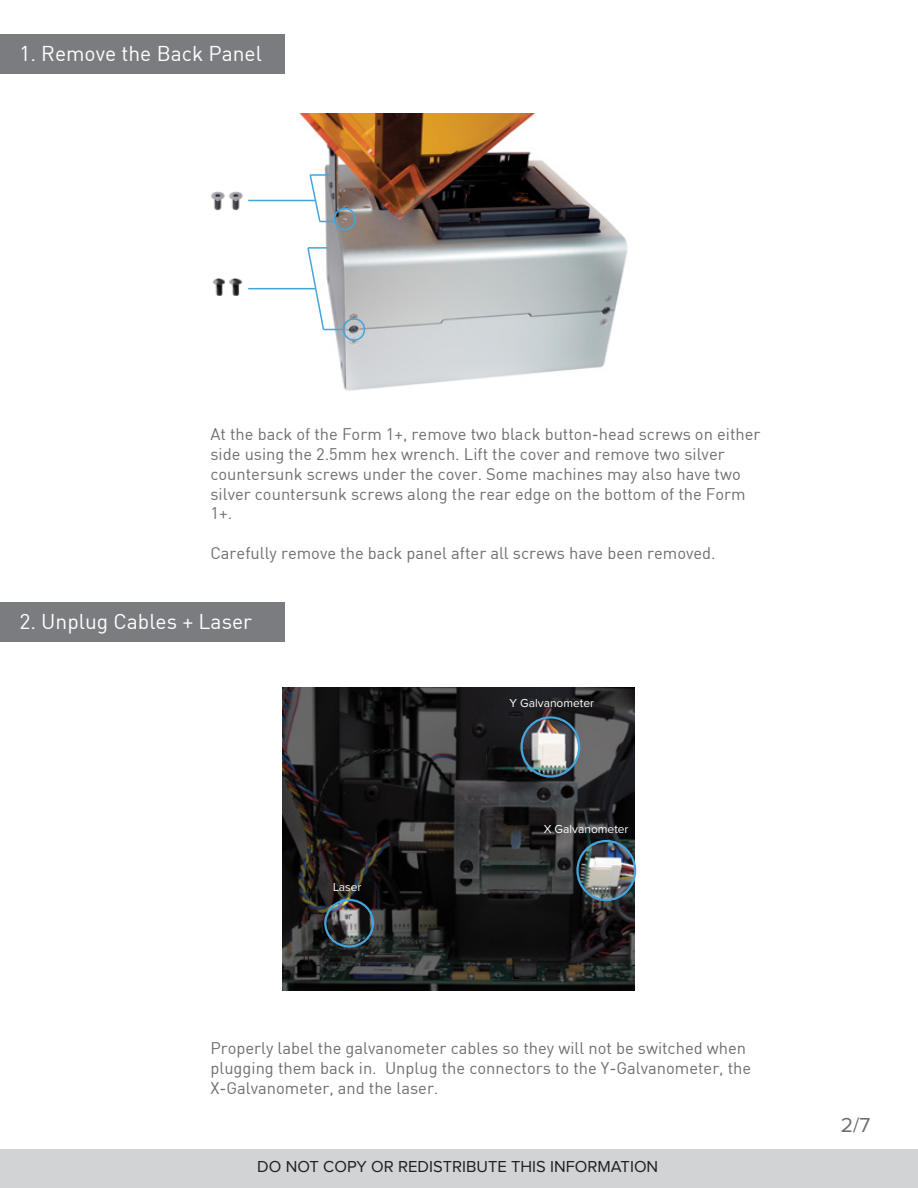
<style>
.page{position:relative;width:918px;height:1188px;background:#fff}
.page>*{position:absolute;margin:0;border:0;box-sizing:border-box;transform-origin:0 0}
.t1{font:21px "DIN";color:#fff}
.t2{font:21px "Proxima Nova";color:#6d6e71}
.t3{font:16.5px/19.8px "DIN";color:#6d6e71}
.t4{font:16.5px "Proxima Nova";color:#231f20}
.t5{font:12px "Proxima Nova";color:#fff}
</style>
<div class="page">
<div style="left:0;top:1150px;width:918px;height:38px;background:#d1d3d4"></div>
<div style="left:0;top:34px;width:285px;height:40px;background:#7b7c7f"></div>
<img style="left:295px;top:113px;width:333px;height:278px">
<div style="left:343px;top:318px;width:22px;height:23px;border:2px solid #42a5dd;border-radius:50%"></div>
<div style="left:334px;top:208px;width:22px;height:22px;border:2px solid #42a5dd;border-radius:50%"></div>
<img style="left:212px;top:278px;width:13px;height:18px">
<img style="left:228px;top:278px;width:15px;height:18px">
<img style="left:211px;top:191px;width:14px;height:20px">
<img style="left:229px;top:191px;width:14px;height:20px">
<hr style="left:248px;top:288px;width:67px;height:1px;background:#42a5dd">
<svg style="left:306px;top:246px;width:38px;height:85px"></svg>
<svg style="left:308px;top:173px;width:26px;height:50px"></svg>
<hr style="left:310px;top:174px;width:20px;height:2px;background:#42a5dd">
<hr style="left:248px;top:200px;width:67px;height:1px;background:#42a5dd">
<div style="left:0;top:603px;width:285px;height:39px;background:#7b7c7f"></div>
<img style="left:283px;top:688px;width:352px;height:302px">
<div style="left:520px;top:716px;width:60px;height:62px;border:2px solid #42a5dd;border-radius:50%"></div>
<div style="left:576px;top:840px;width:60px;height:61px;border:2px solid #42a5dd;border-radius:50%"></div>
<div style="left:324px;top:899px;width:51px;height:49px;border:2px solid #42a5dd;border-radius:50%"></div>
<p class="t1" style="left:19px;top:40px;width:244px">1. Remove the Back Panel</p>
<p class="t3" style="left:210px;top:424px;width:551px">At the back of the Form 1+, remove two black button-head screws on either side using the 2.5mm hex wrench. Lift the cover and remove two silver countersunk screws under the cover. Some machines may also have two silver countersunk screws along the rear edge on the bottom of the Form 1+.</p>
<p class="t3" style="left:210px;top:543px;width:507px">Carefully remove the back panel after all screws have been removed.</p>
<p class="t1" style="left:19px;top:609px;width:234px">2. Unplug Cables + Laser</p>
<p class="t5" style="left:333px;top:881px;width:30px">Laser</p>
<p class="t5" style="left:510px;top:698px;width:86px">Y Galvanometer</p>
<p class="t5" style="left:544px;top:824px;width:86px">X Galvanometer</p>
<p class="t3" style="left:210px;top:1038px;width:542px">Properly label the galvanometer cables so they will not be switched when plugging them back in. Unplug the connectors to the Y-Galvanometer, the<br>X-Galvanometer, and the laser.</p>
<p class="t4" style="left:257px;top:1159px;width:403px">DO NOT COPY OR REDISTRIBUTE THIS INFORMATION</p>
<p class="t2" style="left:841px;top:1116px;width:31px">2/7</p>
</div>
